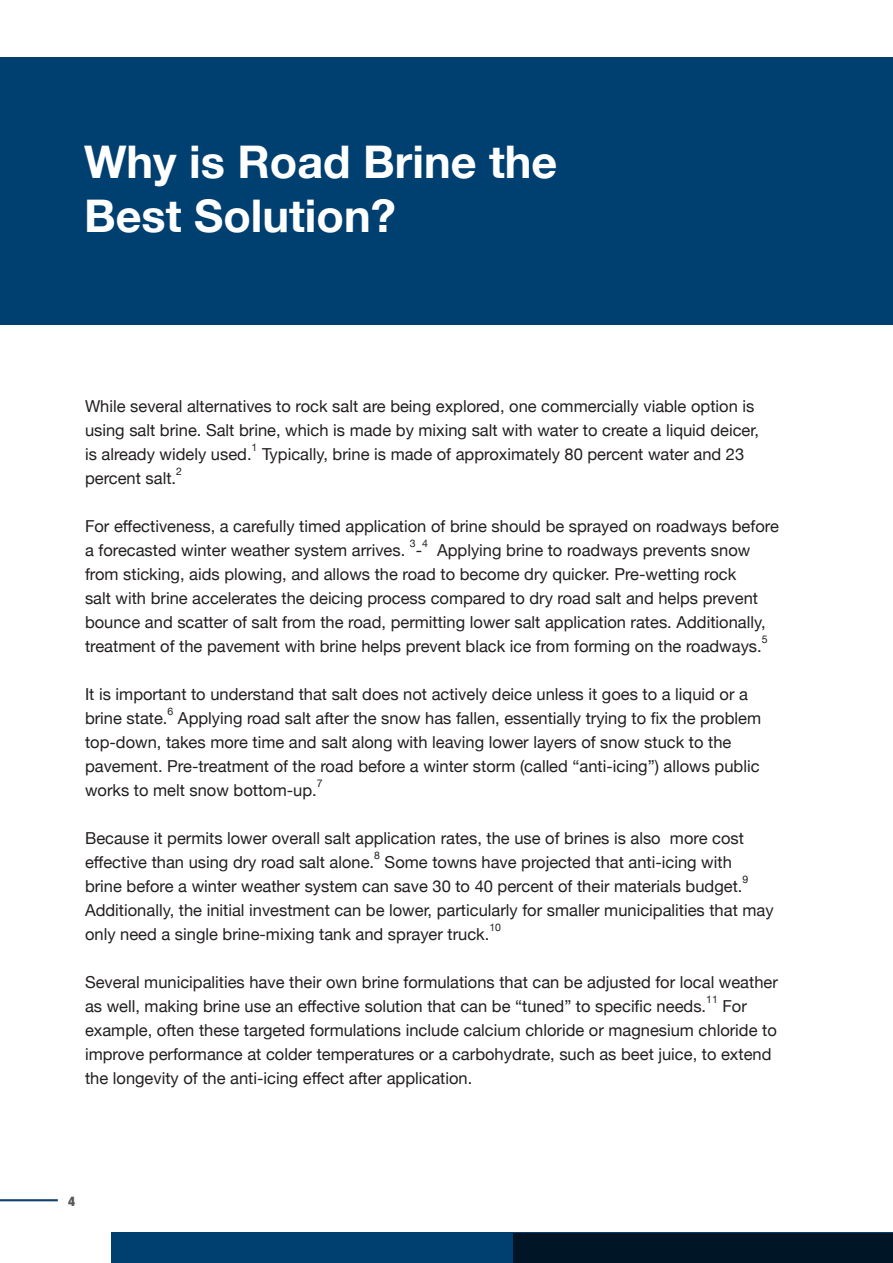
<style>
.page{position:relative;width:893px;height:1263px;background:#fff}
.page>*{position:absolute;margin:0;border:0;box-sizing:border-box;transform-origin:0 0}
.Headline{font:700 45px "Helvetica Neue";color:#fff}
.body_text{font:16.5px/24px "Helvetica Neue";color:#231f20}
.t1{font:900 condensed 13.5px "Helvetica Neue";color:#57585a}
.body_text-2{font:10.5px "Helvetica Neue";color:#231f20}
</style>
<div class="page">
<hr style="left:0;top:1199px;width:58px;height:2px;background:#12406e">
<div style="left:0;top:57px;width:893px;height:267px;background:#004071"></div>
<svg style="left:111px;top:1232px;width:782px;height:31px;background:#002c4e"></svg>
<p class="Headline" style="left:84px;top:127px;width:475px">Why is Road Brine the</p>
<p class="Headline" style="left:84px;top:181px;width:313px">Best Solution?</p>
<p class="body_text" style="left:85px;top:395px;width:675px">While several alternatives to rock salt are being explored, one commercially viable option is using salt brine. Salt brine, which is made by mixing salt with water to create a liquid deicer, is already widely used.</p>
<p class="body_text-2" style="left:252px;top:439px;width:7px">1</p>
<p class="body_text" style="left:262px;top:443px;width:484px">Typically, brine is made of approximately 80 percent water and 23</p>
<p class="body_text-2" style="left:176px;top:463px;width:7px">2</p>
<p class="body_text" style="left:85px;top:467px;width:93px">percent salt.</p>
<p class="body_text" style="left:85px;top:515px;width:695px">For effectiveness, a carefully timed application of brine should be sprayed on roadways before a forecasted winter weather system arrives.</p>
<p class="body_text-2" style="left:422px;top:535px;width:7px">4</p>
<p class="body_text" style="left:85px;top:539px;width:682px;text-indent:352px">Applying brine to roadways prevents snow from sticking, aids plowing, and allows the road to become dry quicker. Pre-wetting rock salt with brine accelerates the deicing process compared to dry road salt and helps prevent bounce and scatter of salt from the road, permitting lower salt application rates. Additionally, treatment of the pavement with brine helps prevent black ice from forming on the roadways.</p>
<p class="body_text-2" style="left:410px;top:535px;width:7px">3</p>
<p class="body_text" style="left:416px;top:539px;width:8px">-</p>
<p class="body_text-2" style="left:762px;top:631px;width:7px">5</p>
<p class="body_text" style="left:85px;top:683px;width:664px">It is important to understand that salt does not actively deice unless it goes to a liquid or a brine state.</p>
<p class="body_text-2" style="left:168px;top:703px;width:7px">6</p>
<p class="body_text" style="left:85px;top:707px;width:678px;text-indent:93px">Applying road salt after the snow has fallen, essentially trying to fix the problem top-down, takes more time and salt along with leaving lower layers of snow stuck to the pavement. Pre-treatment of the road before a winter storm (called “anti-icing”) allows public works to melt snow bottom-up.</p>
<p class="body_text-2" style="left:317px;top:775px;width:7px">7</p>
<p class="body_text" style="left:85px;top:827px;width:660px">Because it permits lower overall salt application rates, the use of brines is also more cost effective than using dry road salt alone.</p>
<p class="body_text-2" style="left:374px;top:847px;width:7px">8</p>
<p class="body_text" style="left:85px;top:851px;width:659px;text-indent:300px">Some towns have projected that anti-icing with brine before a winter weather system can save 30 to 40 percent of their materials budget.</p>
<p class="body_text-2" style="left:742px;top:871px;width:7px">9</p>
<p class="body_text" style="left:85px;top:899px;width:690px">Additionally, the initial investment can be lower, particularly for smaller municipalities that may only need a single brine-mixing tank and sprayer truck.</p>
<p class="body_text-2" style="left:489px;top:919px;width:13px">10</p>
<p class="body_text" style="left:85px;top:971px;width:694px">Several municipalities have their own brine formulations that can be adjusted for local weather as well, making brine use an effective solution that can be “tuned” to specific needs.</p>
<p class="body_text-2" style="left:706px;top:991px;width:13px">11</p>
<p class="body_text" style="left:85px;top:995px;width:693px;text-indent:637px">For example, often these targeted formulations include calcium chloride or magnesium chloride to improve performance at colder temperatures or a carbohydrate, such as beet juice, to extend the longevity of the anti-icing effect after application.</p>
<p class="t1" style="left:68px;top:1190px;width:9px">4</p>
</div>
